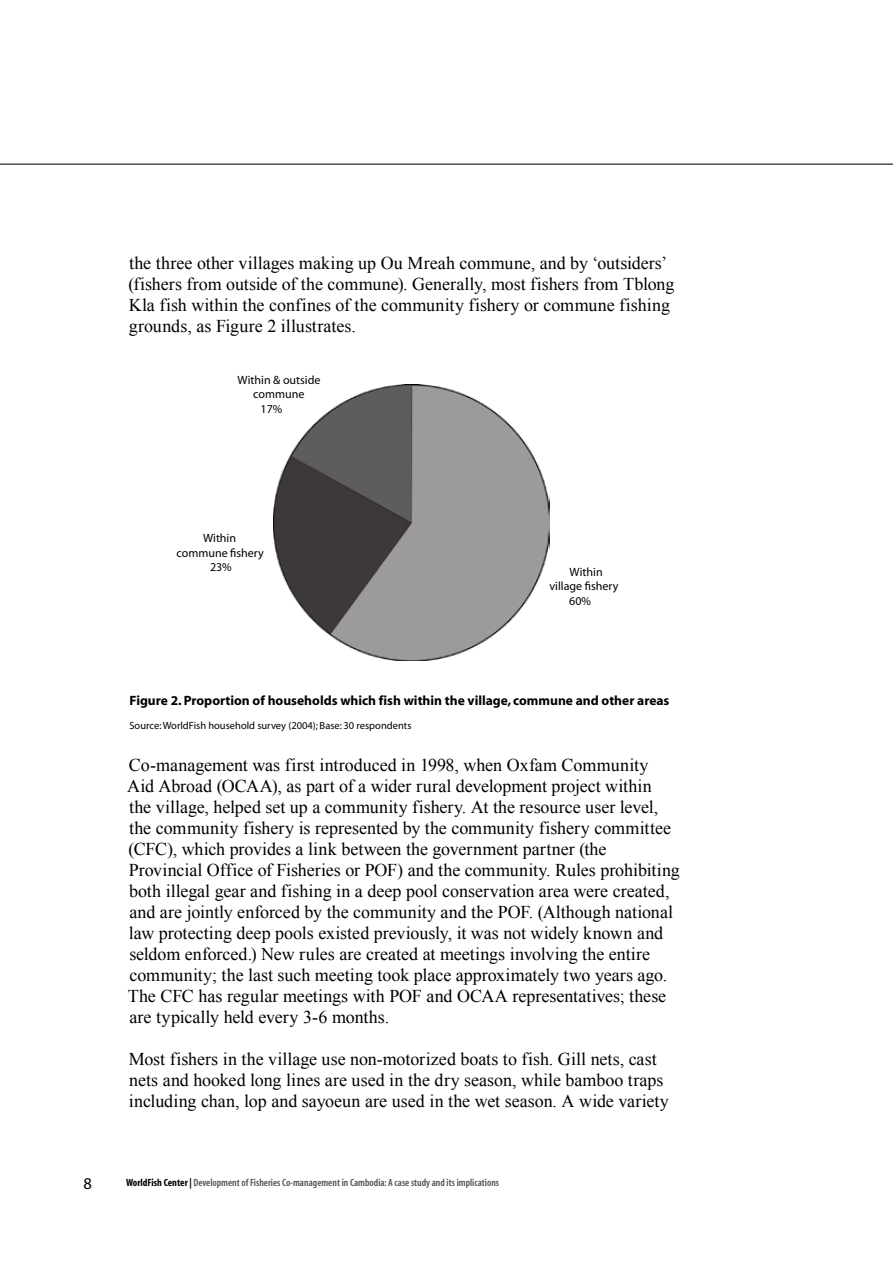
<style>
.page{position:relative;width:893px;height:1263px;background:#fff}
.page>*{position:absolute;margin:0;border:0;box-sizing:border-box;transform-origin:0 0}
.t1{font:18px/21px "Times New Roman";color:#000}
.t2{font:700 13.5px "Myriad";color:#000}
.t3{font:12px/14.4px "Myriad";color:#000;text-align:center}
.t4{font:600 condensed 10.5px "Myriad";color:#504f53}
.t5{font:10.5px "Myriad";color:#000}
.s1{font-weight:700;color:#000}
</style>
<div class="page">
<hr style="left:0;top:164px;width:893px;height:1px;background:#000">
<img style="left:273px;top:384px;width:277px;height:277px">
<p class="t1" style="left:129px;top:252px;width:547px">the three other villages making up Ou Mreah commune, and by ‘outsiders’ (fishers from outside of the commune). Generally, most fishers from Tblong Kla fish within the confines of the community fishery or commune fishing grounds, as Figure 2 illustrates.</p>
<p class="t3" style="left:238px;top:373px;width:84px">Within &amp; outside</p>
<p class="t3" style="left:253px;top:388px;width:53px">commune</p>
<p class="t3" style="left:261px;top:402px;width:23px">17 %</p>
<p class="t3" style="left:177px;top:531px;width:89px">Within<br>commune fishery<br>23 %</p>
<p class="t3" style="left:570px;top:565px;width:35px">Within</p>
<p class="t3" style="left:549px;top:580px;width:70px">village fishery</p>
<p class="t3" style="left:569px;top:594px;width:23px">60%</p>
<p class="t2" style="left:130px;top:693px;width:541px">Figure 2. Proportion of households which fish within the village, commune and other areas</p>
<p class="t5" style="left:129px;top:720px;width:284px">Source: WorldFish household survey (2004); Base: 30 respondents</p>
<p class="t1" style="left:127px;top:754px;width:554px">Co-management was first introduced in 1998, when Oxfam Community<br>Aid Abroad (OCAA), as part of a wider rural development project within<br>the village, helped set up a community fishery. At the resource user level, the community fishery is represented by the community fishery committee (CFC), which provides a link between the government partner (the Provincial Office of Fisheries or POF) and the community. Rules prohibiting both illegal gear and fishing in a deep pool conservation area were created, and are jointly enforced by the community and the POF. (Although national law protecting deep pools existed previously, it was not widely known and seldom enforced.) New rules are created at meetings involving the entire community; the last such meeting took place approximately two years ago.<br>The CFC has regular meetings with POF and OCAA representatives; these are typically held every 3-6 months.</p>
<p class="t1" style="left:129px;top:1048px;width:542px">Most fishers in the village use non-motorized boats to fish. Gill nets, cast nets and hooked long lines are used in the dry season, while bamboo traps including chan, lop and sayoeun are used in the wet season. A wide variety</p>
<p class="t4" style="left:126px;top:1177px;width:375px"><span class="s1">WorldFish Center |</span> Development of Fisheries Co-management in Cambodia: A case study and its implications</p>
</div>
